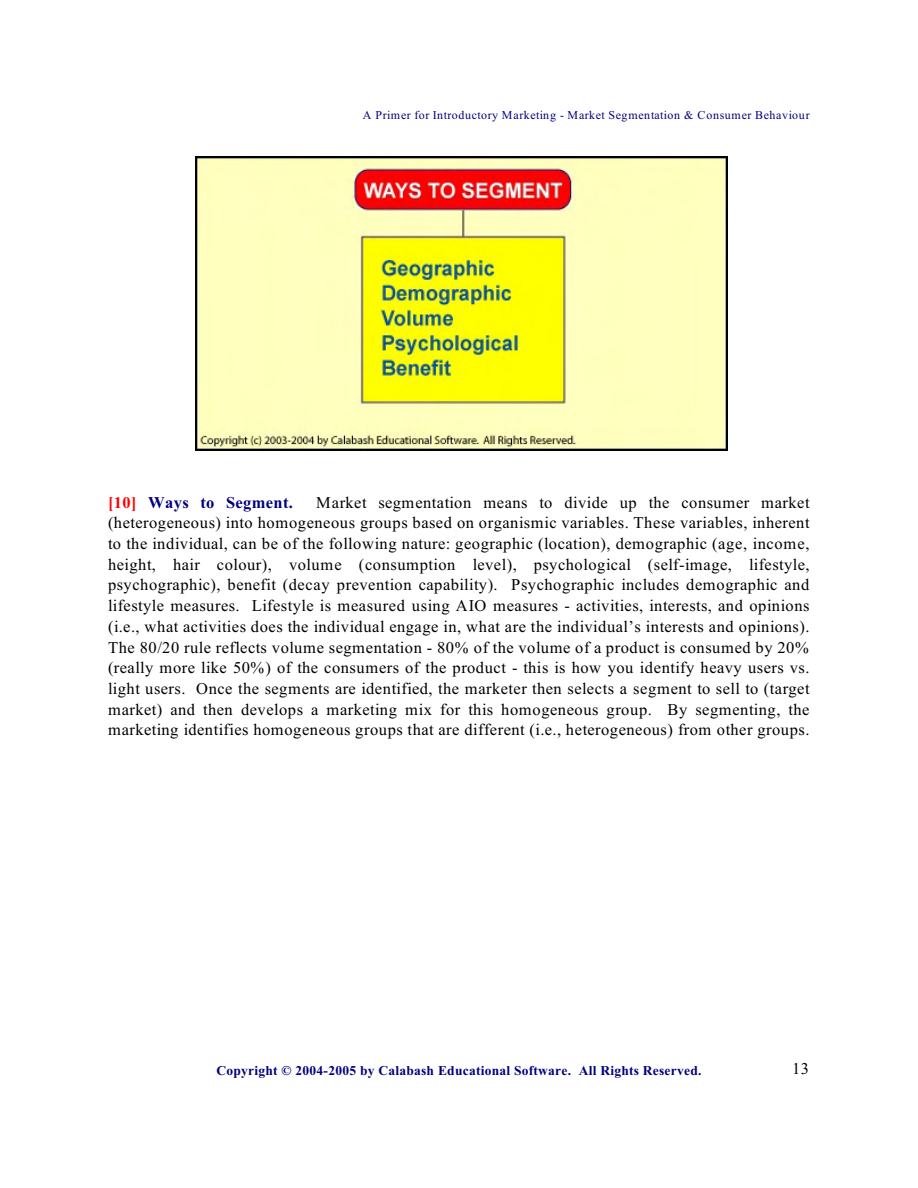
<style>
.page{position:relative;width:918px;height:1188px;background:#fff}
.page>*{position:absolute;margin:0;border:0;box-sizing:border-box;transform-origin:0 0}
.t1{font:16.5px/20.7px "Times New Roman";letter-spacing:.025em;color:#000;text-align:justify}
.t2{font:700 16.5px "Times New Roman";letter-spacing:.025em;color:#000080}
.t3{font:700 13.5px "Times New Roman";letter-spacing:.02em;color:#000080}
.t4{font:12px "Times New Roman";letter-spacing:.045em;color:#000080}
.s1{color:#f00}
</style>
<div class="page">
<img style="left:196px;top:157px;width:531px;height:294px">
<p class="t4" style="left:363px;top:110px;width:448px">A Primer for Introductory Marketing - Market Segmentation &amp; Consumer Behaviour</p>
<p class="t1" style="left:108px;top:493px;width:703px;text-indent:208px">Market segmentation means to divide up the consumer market (heterogeneous) into homogeneous groups based on organismic variables. These variables, inherent to the individual, can be of the following nature: geographic (location), demographic (age, income, height, hair colour), volume (consumption level), psychological (self-image, lifestyle, psychographic), benefit (decay prevention capability). Psychographic includes demographic and lifestyle measures. Lifestyle is measured using AIO measures - activities, interests, and opinions (i.e., what activities does the individual engage in, what are the individual’s interests and opinions).<br>The 80/20 rule reflects volume segmentation - 80% of the volume of a product is consumed by 20% (really more like 50%) of the consumers of the product - this is how you identify heavy users vs. light users. Once the segments are identified, the marketer then selects a segment to sell to (target market) and then develops a marketing mix for this homogeneous group. By segmenting, the marketing identifies homogeneous groups that are different (i.e., heterogeneous) from other groups.</p>
<p class="t2" style="left:108px;top:496px;width:187px"><span class="s1">[10]</span> Ways to Segment.</p>
<p class="t3" style="left:216px;top:1066px;width:487px">Copyright © 2004-2005 by Calabash Educational Software. All Rights Reserved.</p>
<p class="t1" style="left:792px;top:1059px;width:19px">13</p>
</div>
